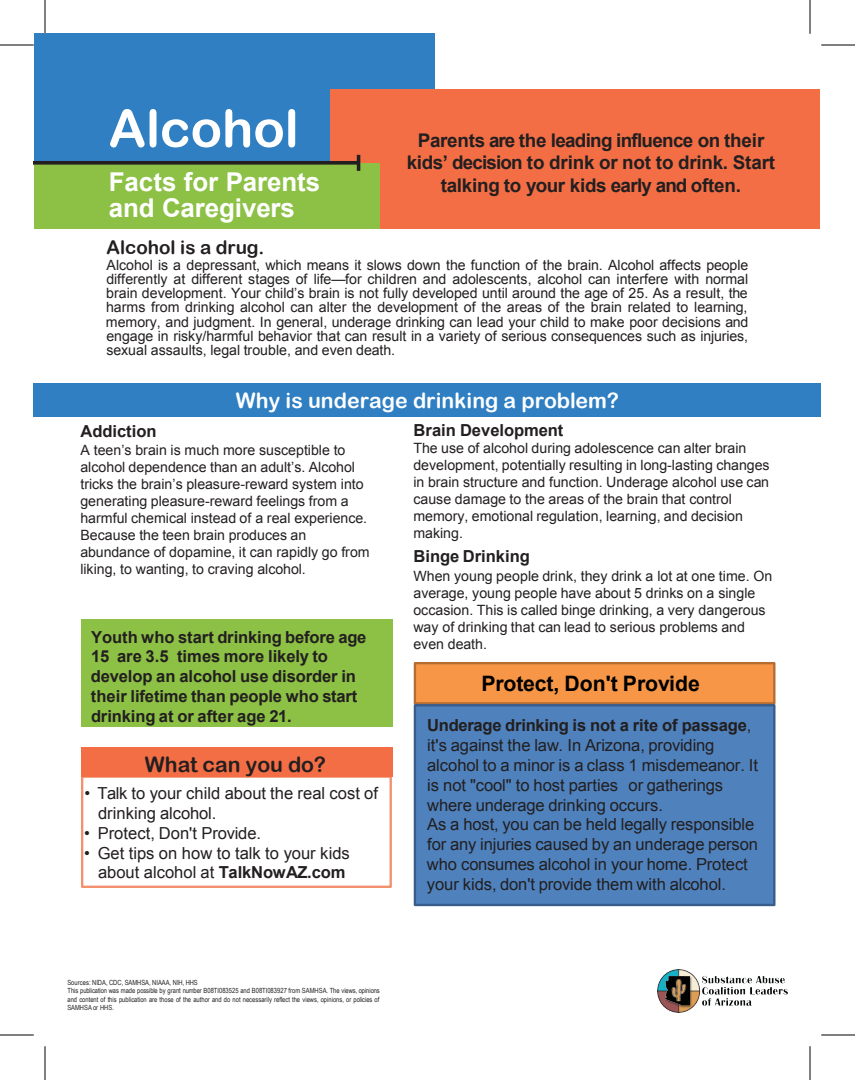
<style>
.page{position:relative;width:855px;height:1080px;background:#fff}
.page>*{position:absolute;margin:0;border:0;box-sizing:border-box;transform-origin:0 0}
.t1{font:52px "Arial Rounded MT Bold";color:#fff}
.t2{font:700 25.88px/25.9px "Arial";letter-spacing:-.005em;color:#fff}
.t3{font:21.25px "Arial Rounded MT Bold";color:#fff}
.t4{font:700 21.25px "Arial";letter-spacing:-.005em;color:#000}
.t5{font:21.25px "Arial Rounded MT Bold";color:#231f20}
.t6{font:700 18.88px/22.6px "Arial";letter-spacing:-.015em;color:#231f20;text-align:center}
.t7{font:18.88px "Arial Rounded MT Bold";color:#231f20}
.t8{font:16.62px/19.9px "Arial";letter-spacing:-.01em;color:#221f1f}
.t9{font:700 16.62px/19.9px "Arial";letter-spacing:-.005em;color:#231f20}
.t10{font:16.62px/19.9px "Arial";color:#231f20}
.t11{font:700 16.62px "Arial";color:#221f1f}
.t12{font:14.12px/17px "Arial";color:#231f20}
.t13{font:14.12px/17px "Arial";color:#221f1f}
.t14{font:7.12px/8.5px "Arial Narrow";color:#231f20}
.s1{font-weight:700}
</style>
<div class="page">
<div style="left:34px;top:34px;width:401px;height:146px;background:#2f7fc2"></div>
<div style="left:331px;top:89px;width:489px;height:139px;background:#f36e45"></div>
<img style="left:657px;top:969px;width:131px;height:43px">
<img style="left:663px;top:975px;width:31px;height:35px">
<img style="left:665px;top:977px;width:24px;height:28px">
<img style="left:669px;top:978px;width:19px;height:24px">
<img style="left:672px;top:980px;width:13px;height:20px">
<div style="left:34px;top:384px;width:787px;height:33px;background:#2f7fc2"></div>
<div style="left:34px;top:163px;width:345px;height:65px;background:#8cc145"></div>
<svg style="left:34px;top:161px;width:323px;height:4px"></svg>
<hr style="left:357px;top:155px;width:3px;height:16px;background:#231f20">
<div style="left:81px;top:775px;width:311px;height:113px;border:2px solid #f3906f"></div>
<div style="left:81px;top:748px;width:311px;height:29px;background:#f36e45"></div>
<div style="left:81px;top:619px;width:311px;height:108px;background:#8cc145"></div>
<div style="left:414px;top:662px;width:362px;height:43px;background:#f79646;border:2px solid #b66d31"></div>
<div style="left:414px;top:704px;width:362px;height:202px;background:#4f81bd;border:2px solid #385d8a"></div>
<hr style="left:0;top:45px;width:34px;height:1px;background:#000">
<hr style="left:821px;top:45px;width:34px;height:1px;background:#000">
<hr style="left:0;top:1035px;width:34px;height:1px;background:#000">
<hr style="left:821px;top:1035px;width:34px;height:1px;background:#000">
<hr style="left:45px;top:0;width:1px;height:34px;background:#000">
<hr style="left:45px;top:1046px;width:1px;height:34px;background:#000">
<hr style="left:810px;top:0;width:1px;height:34px;background:#000">
<hr style="left:810px;top:1046px;width:1px;height:34px;background:#000">
<h1 class="t1" style="left:109px;top:98px;width:192px">Alcohol</h1>
<h2 class="t2" style="left:109px;top:170px;width:213px">Facts for Parents and Caregivers</h2>
<h3 class="t6" style="left:407px;top:129px;width:370px">Parents are the leading influence on their kids’ decision to drink or not to drink. Start talking to your kids early and often.</h3>
<h3 class="t7" style="left:107px;top:236px;width:159px">Alcohol is a drug.</h3>
<p class="t12" style="left:106px;top:258px;width:644px;line-height:14.1px;text-align:justify">Alcohol is a depressant, which means it slows down the function of the brain. Alcohol affects people differently at different stages of life—for children and adolescents, alcohol can interfere with normal brain development. Your child’s brain is not fully developed until around the age of 25. As a result, the harms from drinking alcohol can alter the development of the areas of the brain related to learning, memory, and judgment. In general, underage drinking can lead your child to make poor decisions and engage in risky/harmful behavior that can result in a variety of serious consequences such as injuries, sexual assaults, legal trouble, and even death.</p>
<h3 class="t3" style="left:236px;top:388px;width:384px">Why is underage drinking a problem?</h3>
<p class="t9" style="left:81px;top:422px;width:78px">Addiction</p>
<p class="t12" style="left:80px;top:442px;width:291px">A teen’s brain is much more susceptible to alcohol dependence than an adult’s. Alcohol tricks the brain’s pleasure-reward system into generating pleasure-reward feelings from a harmful chemical instead of a real experience.<br>Because the teen brain produces an abundance of dopamine, it can rapidly go from liking, to wanting, to craving alcohol.</p>
<p class="t9" style="left:91px;top:627px;width:277px">Youth who start drinking before age<br>15 are 3.5 times more likely to develop an alcohol use disorder in their lifetime than people who start drinking at or after age 21.</p>
<h3 class="t5" style="left:145px;top:752px;width:183px">What can you do?</h3>
<p class="t10" style="left:98px;top:783px;width:281px;text-indent:-14px">• Talk to your child about the real cost of drinking alcohol.</p>
<p class="t10" style="left:84px;top:823px;width:178px">• Protect, Don't Provide.</p>
<p class="t10" style="left:84px;top:843px;width:267px;text-align:center">• Get tips on how to talk to your kids about alcohol at <span class="s1">TalkNowAZ.com</span></p>
<p class="t9" style="left:414px;top:420px;width:151px">Brain Development</p>
<p class="t12" style="left:413px;top:440px;width:358px">The use of alcohol during adolescence can alter brain development, potentially resulting in long-lasting changes in brain structure and function. Underage alcohol use can cause damage to the areas of the brain that control memory, emotional regulation, learning, and decision making.</p>
<p class="t11" style="left:414px;top:545px;width:118px">Binge Drinking</p>
<p class="t13" style="left:413px;top:567px;width:361px">When young people drink, they drink a lot at one time. On average, young people have about 5 drinks on a single occasion. This is called binge drinking, a very dangerous way of drinking that can lead to serious problems and even death.</p>
<h3 class="t4" style="left:481px;top:670px;width:220px">Protect, Don't Provide</h3>
<p class="t8" style="left:427px;top:716px;width:333px"><span class="s1">Underage drinking is not a rite of passage</span>, it's against the law. In Arizona, providing alcohol to a minor is a class 1 misdemeanor. It is not "cool" to host parties or gatherings where underage drinking occurs.<br>As a host, you can be held legally responsible for any injuries caused by an underage person who consumes alcohol in your home. Protect your kids, don't provide them with alcohol.</p>
<p class="t14" style="left:67px;top:978px;width:314px">Sources: NIDA, CDC, SAMHSA, NIAAA, NIH, HHS<br>This publication was made possible by grant number B08TI083525 and B08TI083927 from SAMHSA. The views, opinions and content of this publication are those of the author and do not necessarily reflect the views, opinions, or policies of SAMHSA or HHS.</p>
</div>
